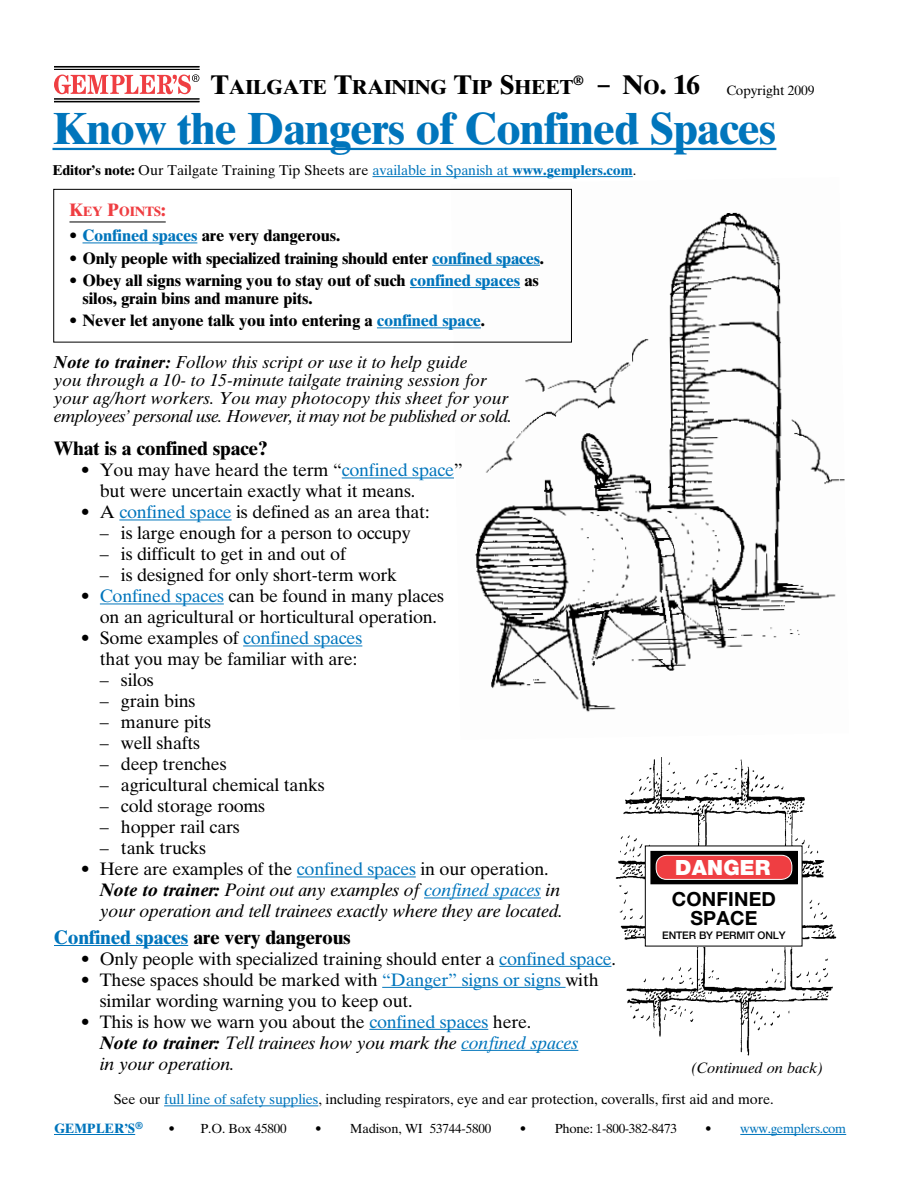
<style>
.page{position:relative;width:918px;height:1188px;background:#fff}
.page>*{position:absolute;margin:0;border:0;box-sizing:border-box;transform-origin:0 0}
.t1{font:700 45px "Times Ten LT Std";letter-spacing:-.025em;color:#0075bc}
.t2{font:900 21px "Helvetica Neue LT Std";letter-spacing:.01em;color:#fff}
.t3{font:700 20.25px "Times Ten LT Std";letter-spacing:-.015em;color:#000}
.t4{font:700 19.5px "Times Ten LT Std";letter-spacing:-.015em;color:#000}
.t5{font:700 19.5px/19.5px "Helvetica Neue LT Std";letter-spacing:.01em;color:#000;text-align:center}
.t6{font:18px/21px "Times Ten LT Std";letter-spacing:-.015em;color:#000}
.t7{font:italic 18px/21px "Times Ten LT Std";letter-spacing:-.015em;color:#000}
.t8{font:italic 17.25px/18px "Times Ten LT Std";color:#000}
.t9{font:700 16.5px/18px "Times Ten LT Std";letter-spacing:-.01em;color:#000}
.t10{font:italic 15px "Times Ten LT Std";letter-spacing:-.01em;color:#000}
.t11{font:14.25px "Times Ten LT Std";letter-spacing:-.01em;color:#000}
.t12{font:13.5px "Times Ten LT Std";letter-spacing:-.01em;color:#000}
.t13{font:700 13.5px "Times Ten LT Std";letter-spacing:-.02em;color:#ef3e42}
.t14{font:700 13.5px "Times Ten LT Std";letter-spacing:-.01em;color:#0075bc}
.t15{font:13.2px "Times Ten LT Std";letter-spacing:-.01em;color:#000}
.t16{font:13.2px "Times Ten LT Std";letter-spacing:-.025em;color:#0075bc}
.t17{font:500 10.5px "Helvetica Neue LT Std";letter-spacing:-.015em;color:#000}
.s1{font-size:27px}
.s2{font-size:24px}
.s3{font-weight:700}
.s4{color:#0075bc}
.s5{font-weight:700;color:#0075bc}
.s6{font-size:18px}
.s7{font-style:normal}
.s8{font-style:normal;color:#0075bc}
.s9{color:#000}
</style>
<div class="page">
<img style="left:615px;top:757px;width:222px;height:299px">
<img style="left:451px;top:177px;width:394px;height:535px">
<div style="left:53px;top:189px;width:519px;height:153px;border:1px solid #000"></div>
<hr style="left:52px;top:148px;width:724px;height:2px;background:#0075bc">
<hr style="left:83px;top:243px;width:114px;height:1px;background:#0075bc">
<hr style="left:432px;top:265px;width:108px;height:1px;background:#0075bc">
<hr style="left:410px;top:287px;width:110px;height:1px;background:#0075bc">
<hr style="left:377px;top:327px;width:104px;height:1px;background:#0075bc">
<hr style="left:342px;top:478px;width:112px;height:1px;background:#0075bc">
<hr style="left:119px;top:520px;width:113px;height:1px;background:#0075bc">
<hr style="left:100px;top:604px;width:124px;height:1px;background:#0075bc">
<hr style="left:243px;top:646px;width:119px;height:1px;background:#0075bc">
<hr style="left:297px;top:877px;width:119px;height:1px;background:#0075bc">
<hr style="left:424px;top:898px;width:117px;height:1px;background:#0075bc">
<hr style="left:54px;top:945px;width:134px;height:1px;background:#0075bc">
<hr style="left:499px;top:966px;width:112px;height:1px;background:#0075bc">
<hr style="left:382px;top:987px;width:184px;height:1px;background:#0075bc">
<hr style="left:369px;top:1029px;width:119px;height:1px;background:#0075bc">
<hr style="left:461px;top:1050px;width:117px;height:1px;background:#0075bc">
<hr style="left:69px;top:222px;width:97px;height:1px;background:#000">
<hr style="left:54px;top:69px;width:145px;height:1px;background:#000">
<hr style="left:54px;top:99px;width:145px;height:1px;background:#000">
<hr style="left:54px;top:66px;width:145px;height:1px;background:#000">
<hr style="left:54px;top:101px;width:145px;height:1px;background:#000">
<svg style="left:54px;top:74px;width:145px;height:20px"></svg>
<hr style="left:372px;top:176px;width:261px;height:1px;background:#0075bc">
<hr style="left:54px;top:1134px;width:81px;height:1px;background:#0075bc">
<hr style="left:740px;top:1134px;width:106px;height:1px;background:#0075bc">
<hr style="left:164px;top:1106px;width:154px;height:1px;background:#0075bc">
<div style="left:645px;top:846px;width:157px;height:100px;background:#fff"></div>
<svg style="left:653px;top:853px;width:143px;height:29px"></svg>
<div style="left:651px;top:851px;width:147px;height:33px;border:1px solid #000"></div>
<div style="left:656px;top:855px;width:136px;height:24px;background:#ef3e42;border-radius:10px"></div>
<div style="left:656px;top:855px;width:136px;height:25px;border:1px solid #fff;border-radius:10px"></div>
<p class="t3" style="left:211px;top:74px;width:491px"><span class="s1">T</span>AILGATE <span class="s1">T</span>RAINING <span class="s1">T</span>IP <span class="s1">S</span>HEET<sup>®</sup> <span class="s2">–</span> <span class="s1">N</span>O<span class="s1">. 16</span></p>
<h1 class="t1" style="left:52px;top:102px;width:725px">Know the Dangers of Confined Spaces</h1>
<p class="t12" style="left:726px;top:82px;width:90px">Copyright 2009</p>
<p class="t11" style="left:52px;top:162px;width:585px"><span class="s3">Editor’s note:</span> Our Tailgate Training Tip Sheets are <span class="s4">available in Spanish at</span> <span class="s5">www.gemplers.com</span>.</p>
<p class="t13" style="left:69px;top:203px;width:98px"><span class="s6">K</span>EY <span class="s6">P</span>OINTS<span class="s6">:</span></p>
<p class="t9" style="left:69px;top:226px;width:273px">• <span class="s4">Confined spaces</span> are very dangerous.</p>
<p class="t9" style="left:69px;top:249px;width:477px">• Only people with specialized training should enter <span class="s4">confined spaces</span>.</p>
<p class="t9" style="left:83px;top:271px;width:458px;text-indent:-13px">• Obey all signs warning you to stay out of such <span class="s4">confined spaces</span> as silos, grain bins and manure pits.</p>
<p class="t9" style="left:69px;top:311px;width:418px">• Never let anyone talk you into entering a <span class="s4">confined space</span>.</p>
<p class="t8" style="left:54px;top:353px;width:460px"><span class="s3">Note to trainer:</span> Follow this script or use it to help guide<br>you through a 10- to 15-minute tailgate training session for your ag/hort workers. You may photocopy this sheet for your employees’ personal use. However, it may not be published or sold.</p>
<p class="t4" style="left:54px;top:437px;width:215px">What is a confined space?</p>
<p class="t6" style="left:100px;top:459px;width:365px;text-indent:-19px">• You may have heard the term “<span class="s4">confined space</span>” but were uncertain exactly what it means.</p>
<p class="t6" style="left:81px;top:501px;width:350px">• A <span class="s4">confined space</span> is defined as an area that:</p>
<p class="t6" style="left:100px;top:522px;width:312px">– is large enough for a person to occupy</p>
<p class="t6" style="left:100px;top:543px;width:248px">– is difficult to get in and out of</p>
<p class="t6" style="left:100px;top:565px;width:299px">– is designed for only short-term work</p>
<p class="t6" style="left:100px;top:586px;width:346px;text-indent:-19px">• <span class="s4">Confined spaces</span> can be found in many places on an agricultural or horticultural operation.</p>
<p class="t6" style="left:81px;top:628px;width:283px;text-align:right">• Some examples of <span class="s4">confined spaces </span>that you may be familiar with are:</p>
<p class="t6" style="left:100px;top:670px;width:55px">– silos</p>
<p class="t6" style="left:100px;top:691px;width:97px">– grain bins</p>
<p class="t6" style="left:100px;top:712px;width:113px">– manure pits</p>
<p class="t6" style="left:100px;top:733px;width:102px">– well shafts</p>
<p class="t6" style="left:100px;top:754px;width:128px">– deep trenches</p>
<p class="t6" style="left:100px;top:775px;width:226px">– agricultural chemical tanks</p>
<p class="t6" style="left:100px;top:796px;width:167px">– cold storage rooms</p>
<p class="t6" style="left:100px;top:817px;width:141px">– hopper rail cars</p>
<p class="t6" style="left:100px;top:838px;width:108px">– tank trucks</p>
<p class="t7" style="left:100px;top:858px;width:465px;text-indent:-19px"><span class="s7">• Here are examples of the</span> <span class="s8">confined spaces</span> <span class="s7">in our operation.<br></span><span class="s3">Note to trainer:</span> Point out any examples of <span class="s4">confined spaces</span> in your operation and tell trainees exactly where they are located.</p>
<p class="t4" style="left:54px;top:925px;width:298px"><span class="s4">Confined spaces</span> are very dangerous</p>
<p class="t6" style="left:81px;top:948px;width:536px">• Only people with specialized training should enter a <span class="s4">confined space</span>.</p>
<p class="t6" style="left:100px;top:969px;width:500px;text-indent:-19px">• These spaces should be marked with <span class="s4">“Danger” signs or signs</span> with similar wording warning you to keep out.</p>
<p class="t7" style="left:100px;top:1011px;width:480px;text-indent:-19px"><span class="s7">• This is how we warn you about the</span> <span class="s8">confined spaces</span> <span class="s7">here.<br></span><span class="s3">Note to trainer:</span> Tell trainees how you mark the <span class="s4">confined spaces </span>in your operation.</p>
<p class="t2" style="left:675px;top:855px;width:97px">DANGER</p>
<p class="t5" style="left:672px;top:889px;width:106px">CONFINED<br>SPACE</p>
<p class="t17" style="left:662px;top:929px;width:125px">ENTER BY PERMIT ONLY</p>
<p class="t10" style="left:691px;top:1059px;width:134px">(Continued on back)</p>
<p class="t11" style="left:114px;top:1091px;width:661px">See our <span class="s4">full line of safety supplies</span>, including respirators, eye and ear protection, coveralls, first aid and more.</p>
<p class="t14" style="left:54px;top:1120px;width:91px">GEMPLER’S<sup>®</sup></p>
<p class="t15" style="left:169px;top:1121px;width:120px">• P.O. Box 45800</p>
<p class="t15" style="left:315px;top:1121px;width:178px">• Madison, WI 53744-5800</p>
<p class="t15" style="left:520px;top:1121px;width:159px">• Phone: 1-800-382-8473</p>
<p class="t16" style="left:705px;top:1121px;width:142px"><span class="s9">•</span> www.gemplers.com</p>
</div>
